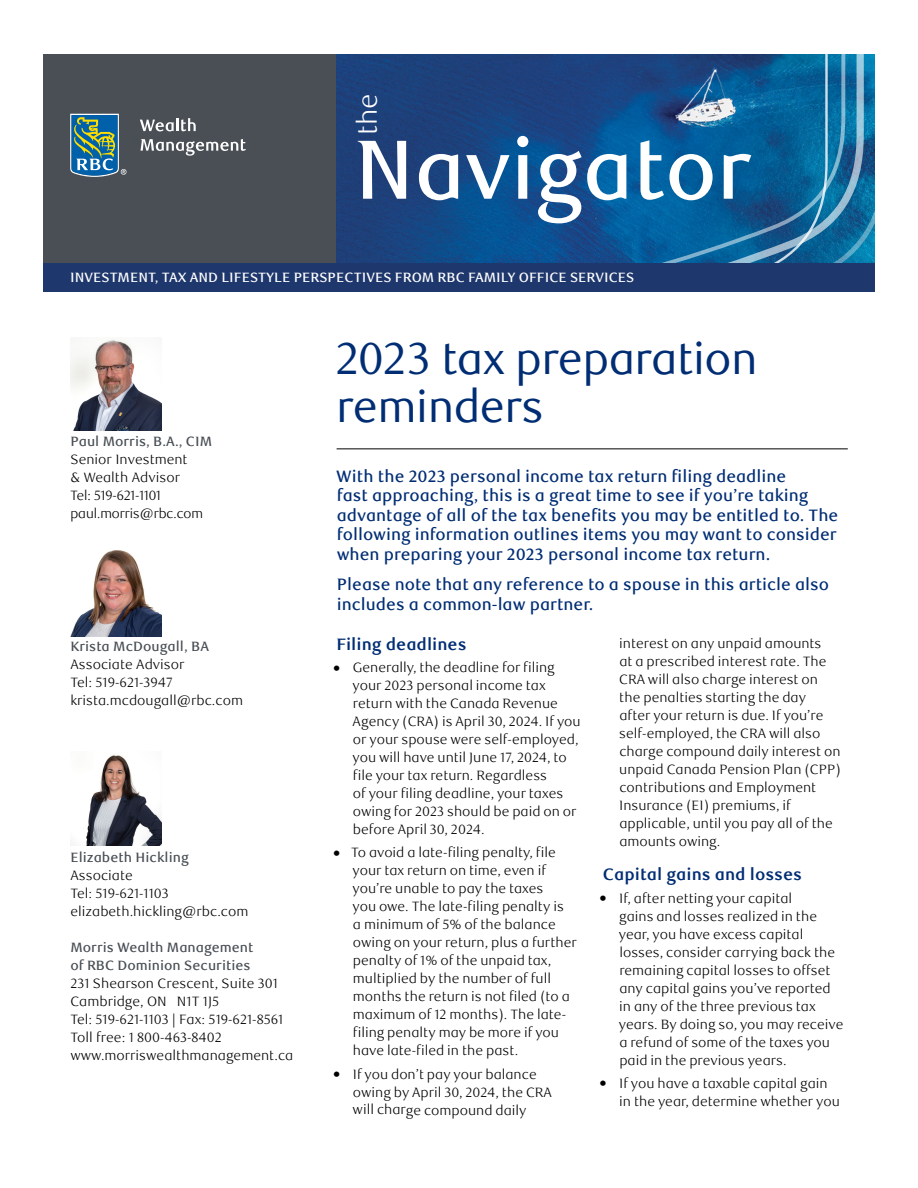
<style>
.page{position:relative;width:918px;height:1188px;background:#fff}
.page>*{position:absolute;margin:0;border:0;box-sizing:border-box;transform-origin:0 0}
.t1{font:500 84px "RBC Text";letter-spacing:-.01em;color:#fff}
._01_HEADLINE_H1{font:45px/48px "RBC Display";color:#002d74}
.t2{font:300 27px "RBC Text";color:#fff}
._03_INTRO_COPY_P{font:500 16.5px/19.5px "RBC Text";color:#002d74}
._05_SUBHEAD_H2{font:700 16.5px "RBC Text";color:#002d74}
.t3{font:300 13.5px/18px "RBC Text";color:#000}
.t4{font:500 13.5px/18px "RBC Text";color:#484e54}
.t5{font:500 13.5px "RBC Text";color:#fff}
.t6{font:300 13.5px/18.5px "RBC Display";color:#000}
.s1{font-weight:400;font-size:24px}
</style>
<div class="page">
<div style="left:43px;top:54px;width:294px;height:211px;background:#4a4f55"></div>
<img style="left:337px;top:54px;width:107px;height:210px">
<svg style="left:864px;top:54px;width:11px;height:210px;background:#0a71a3"></svg>
<svg style="left:444px;top:54px;width:420px;height:210px;background:#145a93"></svg>
<div style="left:43px;top:264px;width:832px;height:28px;background:#1e376c"></div>
<svg style="left:70px;top:114px;width:56px;height:63px;background:#4e818d"></svg>
<svg style="left:140px;top:118px;width:56px;height:13px"></svg>
<svg style="left:141px;top:139px;width:105px;height:17px"></svg>
<hr style="left:337px;top:449px;width:511px;height:1px;background:#000">
<img style="left:70px;top:339px;width:92px;height:92px">
<img style="left:70px;top:550px;width:92px;height:87px">
<img style="left:70px;top:755px;width:92px;height:90px">
<h3 class="t2" style="left:352px;top:135px;width:43px;rotate:-90deg">the</h3>
<h1 class="t1" style="left:354px;top:120px;width:399px">Navigator</h1>
<p class="t5" style="left:70px;top:270px;width:566px">INVESTMENT, TAX AND LIFESTYLE PERSPECTIVES FROM RBC FAMILY OFFICE SERVICES</p>
<p class="t4" style="left:70px;top:433px;width:143px">Paul Morris, B.A., CIM</p>
<p class="t3" style="left:70px;top:451px;width:119px">Senior Investment &amp; Wealth Advisor</p>
<p class="t6" style="left:70px;top:486px;width:134px">Tel: 519-621-1101 paul.morris@rbc.com</p>
<p class="t4" style="left:70px;top:638px;width:140px">Krista McDougall, BA</p>
<p class="t3" style="left:70px;top:656px;width:174px">Associate Advisor<br>Tel: 519-621-3947 krista.mcdougall@rbc.com</p>
<p class="t4" style="left:70px;top:848px;width:120px">Elizabeth Hickling</p>
<p class="t3" style="left:70px;top:866px;width:180px">Associate<br>Tel: 519-621-1103 elizabeth.hickling@rbc.com</p>
<p class="t4" style="left:70px;top:938px;width:184px">Morris Wealth Management of RBC Dominion Securities</p>
<p class="t3" style="left:70px;top:974px;width:224px">231 Shearson Crescent, Suite 301<br>Cambridge, ON N1T 1J5<br>Tel: 519-621-1103 | Fax: 519-621-8561<br>Toll free: 1 800-463-8402 www.morriswealthmanagement.ca</p>
<h1 class="_01_HEADLINE_H1" style="left:337px;top:335px;width:422px">2023 tax preparation reminders</h1>
<p class="_03_INTRO_COPY_P" style="left:336px;top:467px;width:504px">With the 2023 personal income tax return filing deadline<br>fast approaching, this is a great time to see if you’re taking advantage of all of the tax benefits you may be entitled to. The following information outlines items you may want to consider when preparing your 2023 personal income tax return.</p>
<p class="_03_INTRO_COPY_P" style="left:337px;top:575px;width:494px">Please note that any reference to a spouse in this article also includes a common-law partner.</p>
<h2 class="_05_SUBHEAD_H2" style="left:336px;top:634px;width:132px">Filing deadlines</h2>
<p class="t3" style="left:352px;top:659px;width:230px;text-indent:-20px"><span class="s1">•</span> Generally, the deadline for filing your 2023 personal income tax return with the Canada Revenue<br>Agency (CRA) is April 30, 2024. If you or your spouse were self-employed, you will have until June 17, 2024, to file your tax return. Regardless<br>of your filing deadline, your taxes owing for 2023 should be paid on or before April 30, 2024.</p>
<p class="t3" style="left:353px;top:844px;width:226px;text-indent:-20px"><span class="s1">•</span> To avoid a late-filing penalty, file your tax return on time, even if you’re unable to pay the taxes<br>you owe. The late-filing penalty is<br>a minimum of 5% of the balance owing on your return, plus a further penalty of 1% of the unpaid tax, multiplied by the number of full months the return is not filed (to a maximum of 12 months). The late&shy;filing penalty may be more if you have late-filed in the past.</p>
<p class="t3" style="left:353px;top:1065px;width:201px;text-indent:-20px"><span class="s1">•</span> If you don’t pay your balance owing by April 30, 2024, the CRA will charge compound daily</p>
<p class="t3" style="left:619px;top:635px;width:223px">interest on any unpaid amounts<br>at a prescribed interest rate. The<br>CRA will also charge interest on the penalties starting the day<br>after your return is due. If you’re self-employed, the CRA will also charge compound daily interest on unpaid Canada Pension Plan (CPP) contributions and Employment<br>Insurance (EI) premiums, if applicable, until you pay all of the amounts owing.</p>
<h2 class="_05_SUBHEAD_H2" style="left:603px;top:865px;width:201px">Capital gains and losses</h2>
<p class="t3" style="left:619px;top:889px;width:226px;text-indent:-20px"><span class="s1">•</span> If, after netting your capital<br>gains and losses realized in the year, you have excess capital losses, consider carrying back the remaining capital losses to offset any capital gains you’ve reported in any of the three previous tax years. By doing so, you may receive a refund of some of the taxes you paid in the previous years.</p>
<p class="t3" style="left:619px;top:1074px;width:222px;text-indent:-21px"><span class="s1">•</span> If you have a taxable capital gain in the year, determine whether you</p>
</div>
